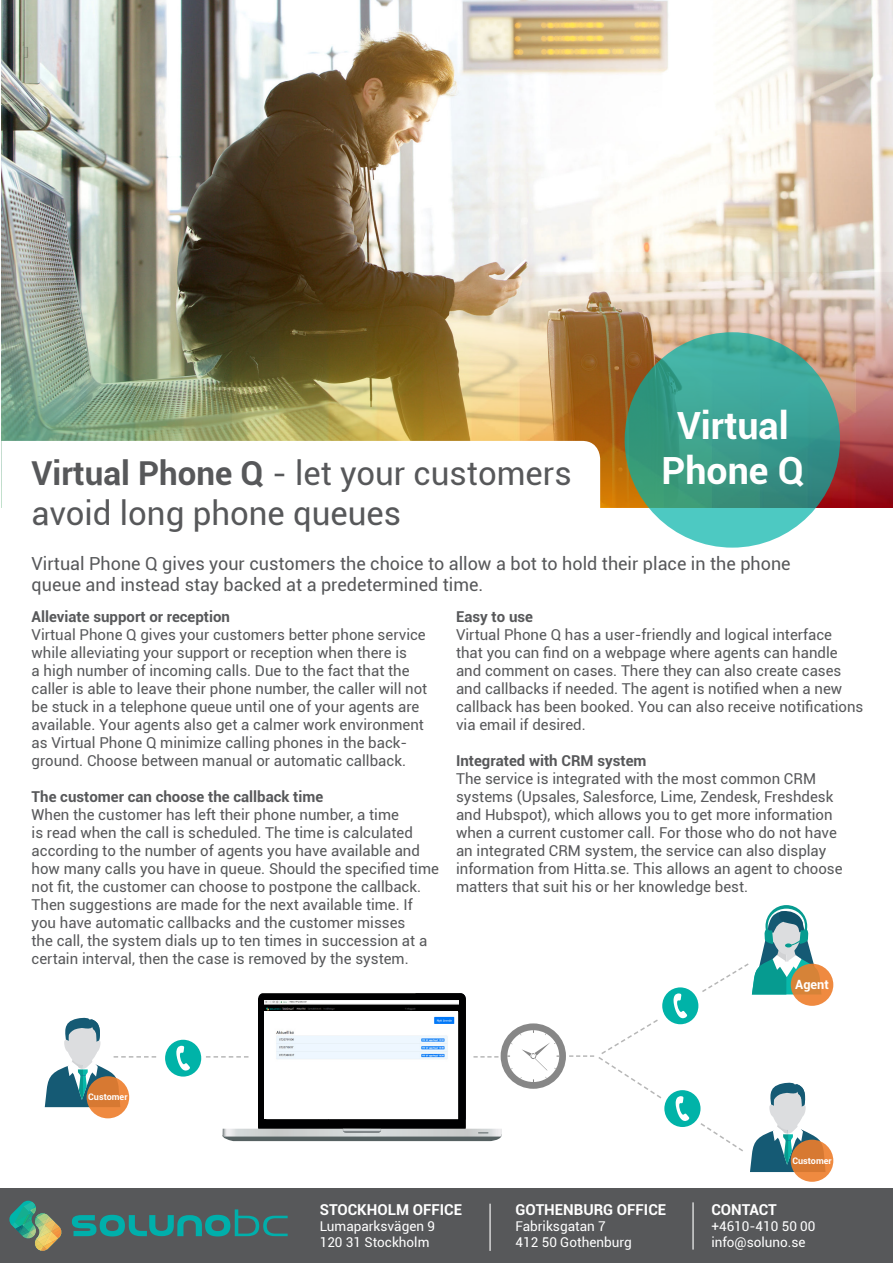
<style>
.page{position:relative;width:893px;height:1263px;background:#fff}
.page>*{position:absolute;margin:0;border:0;box-sizing:border-box;transform-origin:0 0}
.t1{font:700 37.5px "Roboto";color:#fff}
.t2{font:33px "Roboto";color:#57585a}
.t3{font:18px/21.6px "Roboto";color:#57585a}
.t4{font:15px/18px "Roboto";color:#57585a}
.t5{font:700 15px "Roboto";color:#57585a}
.t6{font:700 15px "Roboto";color:#fff}
.t7{font:13.5px "Roboto";color:#fff}
.t8{font:700 12.75px "Roboto";color:#fff}
.t9{font:700 9px "Roboto";color:#fff}
.s1{font-weight:700}
</style>
<div class="page">
<img style="left:1px;top:0;width:892px;height:272px">
<img style="left:1px;top:272px;width:892px;height:235px">
<svg style="left:1px;top:441px;width:599px;height:67px"></svg>
<svg style="left:625px;top:332px;width:215px;height:216px;background:#3ca393"></svg>
<div style="left:0;top:1188px;width:893px;height:75px;background:#57585a"></div>
<div style="left:87px;top:1076px;width:42px;height:42px;background:#ef8a40;border-radius:50%"></div>
<div style="left:165px;top:1040px;width:36px;height:36px;background:#00b3a8;border-radius:50%"></div>
<svg style="left:176px;top:1045px;width:14px;height:26px"></svg>
<svg style="left:791px;top:964px;width:42px;height:42px"></svg>
<svg style="left:45px;top:1017px;width:111px;height:90px"></svg>
<div style="left:662px;top:987px;width:36px;height:37px;background:#00b3a8;border-radius:50%"></div>
<svg style="left:673px;top:993px;width:14px;height:25px"></svg>
<svg style="left:702px;top:905px;width:119px;height:89px"></svg>
<svg style="left:699px;top:1082px;width:126px;height:90px"></svg>
<div style="left:664px;top:1090px;width:36px;height:37px;background:#00b3a8;border-radius:50%"></div>
<svg style="left:676px;top:1096px;width:13px;height:25px"></svg>
<svg style="left:206px;top:993px;width:457px;height:148px"></svg>
<svg style="left:9px;top:1201px;width:53px;height:50px"></svg>
<svg style="left:72px;top:1209px;width:216px;height:27px"></svg>
<hr style="left:489px;top:1204px;width:2px;height:47px;background:#fff">
<hr style="left:692px;top:1202px;width:2px;height:47px;background:#fff">
<svg style="left:791px;top:1140px;width:42px;height:42px"></svg>
<p class="t2" style="left:32px;top:450px;width:542px"><span class="s1">Virtual Phone Q</span> - let your customers</p>
<p class="t2" style="left:32px;top:490px;width:371px">avoid long phone queues</p>
<p class="t1" style="left:677px;top:399px;width:113px">Virtual</p>
<p class="t1" style="left:661px;top:444px;width:144px">Phone Q</p>
<p class="t3" style="left:32px;top:552px;width:761px">Virtual Phone Q gives your customers the choice to allow a bot to hold their place in the phone queue and instead stay backed at a predetermined time.</p>
<p class="t5" style="left:32px;top:606px;width:200px">Alleviate support or reception</p>
<p class="t4" style="left:32px;top:625px;width:397px">Virtual Phone Q gives your customers better phone service while alleviating your support or reception when there is<br>a high number of incoming calls. Due to the fact that the caller is able to leave their phone number, the caller will not be stuck in a telephone queue until one of your agents are available. Your agents also get a calmer work environment as Virtual Phone Q minimize calling phones in the back&shy;ground. Choose between manual or automatic callback.</p>
<p class="t5" style="left:32px;top:786px;width:293px">The customer can choose the callback time</p>
<p class="t4" style="left:32px;top:805px;width:409px">When the customer has left their phone number, a time<br>is read when the call is scheduled. The time is calculated according to the number of agents you have available and how many calls you have in queue. Should the specified time not fit, the customer can choose to postpone the callback.<br>Then suggestions are made for the next available time. If you have automatic callbacks and the customer misses<br>the call, the system dials up to ten times in succession at a certain interval, then the case is removed by the system.</p>
<p class="t5" style="left:456px;top:606px;width:78px">Easy to use</p>
<p class="t4" style="left:456px;top:625px;width:409px">Virtual Phone Q has a user-friendly and logical interface<br>that you can find on a webpage where agents can handle and comment on cases. There they can also create cases and callbacks if needed. The agent is notified when a new callback has been booked. You can also receive notifications via email if desired.</p>
<p class="t5" style="left:456px;top:750px;width:192px">Integrated with CRM system</p>
<p class="t4" style="left:456px;top:769px;width:388px">The service is integrated with the most common CRM systems (Upsales, Salesforce, Lime, Zendesk, Freshdesk and Hubspot), which allows you to get more information when a current customer call. For those who do not have an integrated CRM system, the service can also display information from Hitta.se. This allows an agent to choose matters that suit his or her knowledge best.</p>
<p class="t8" style="left:795px;top:976px;width:35px">Agent</p>
<p class="t9" style="left:88px;top:1091px;width:41px">Customer</p>
<p class="t9" style="left:792px;top:1154px;width:41px">Customer</p>
<p class="t6" style="left:320px;top:1199px;width:144px">STOCKHOLM OFFICE</p>
<p class="t7" style="left:320px;top:1217px;width:117px">Lumaparksvägen 9</p>
<p class="t7" style="left:320px;top:1233px;width:111px">120 31 Stockholm</p>
<p class="t6" style="left:516px;top:1199px;width:152px">GOTHENBURG OFFICE</p>
<p class="t7" style="left:516px;top:1217px;width:92px">Fabriksgatan 7</p>
<p class="t7" style="left:516px;top:1233px;width:118px">412 50 Gothenburg</p>
<p class="t6" style="left:711px;top:1199px;width:67px">CONTACT</p>
<p class="t7" style="left:711px;top:1217px;width:106px">+4610-410 50 00</p>
<p class="t7" style="left:711px;top:1233px;width:96px">info@soluno.se</p>
</div>
